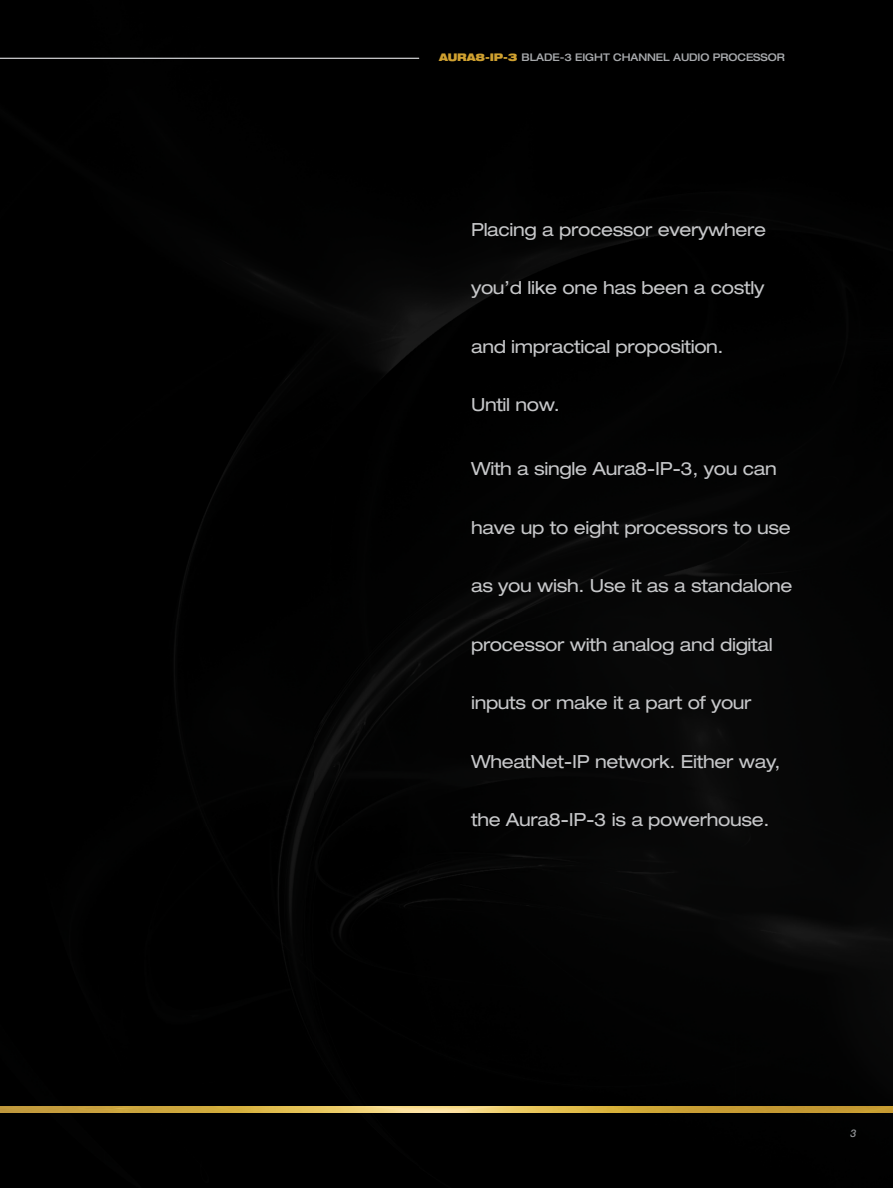
<style>
.page{position:relative;width:893px;height:1188px;background:#010101}
.page>*{position:absolute;margin:0;border:0;box-sizing:border-box;transform-origin:0 0}
.t1{font:expanded 18px "Helvetica Neue LT Std";letter-spacing:-.02em;color:#c7c8ca}
.t2{font:500 expanded 10.5px "Helvetica Neue LT Std";letter-spacing:-.01em;color:#a7a9ac;scale:.95 1}
.t3{font:italic 500 10.5px "Helvetica Neue LT Std";color:#939598}
.s1{font-weight:900;color:#d0a130}
</style>
<div class="page">
<img style="left:0;top:1106px;width:893px;height:6px">
<hr style="left:0;top:58px;width:419px;height:1px;background:#c7c8ca">
<p class="t2" style="left:439px;top:51px;width:366px"><span class="s1">AURA8-IP-3</span> BLADE-3 EIGHT CHANNEL AUDIO PROCESSOR</p>
<p class="t1" style="left:471px;top:219px;width:296px">Placing a processor everywhere</p>
<p class="t1" style="left:471px;top:277px;width:295px">you’d like one has been a costly</p>
<p class="t1" style="left:471px;top:336px;width:254px">and impractical proposition.</p>
<p class="t1" style="left:471px;top:394px;width:90px">Until now.</p>
<p class="t1" style="left:471px;top:458px;width:307px">With a single Aura8-IP-3, you can</p>
<p class="t1" style="left:471px;top:517px;width:321px">have up to eight processors to use</p>
<p class="t1" style="left:471px;top:575px;width:323px">as you wish. Use it as a standalone</p>
<p class="t1" style="left:471px;top:634px;width:303px">processor with analog and digital</p>
<p class="t1" style="left:471px;top:692px;width:282px">inputs or make it a part of your</p>
<p class="t1" style="left:471px;top:751px;width:311px">WheatNet-IP network. Either way,</p>
<p class="t1" style="left:471px;top:809px;width:300px">the Aura8-IP-3 is a powerhouse.</p>
<p class="t3" style="left:850px;top:1127px;width:7px">3</p>
</div>
